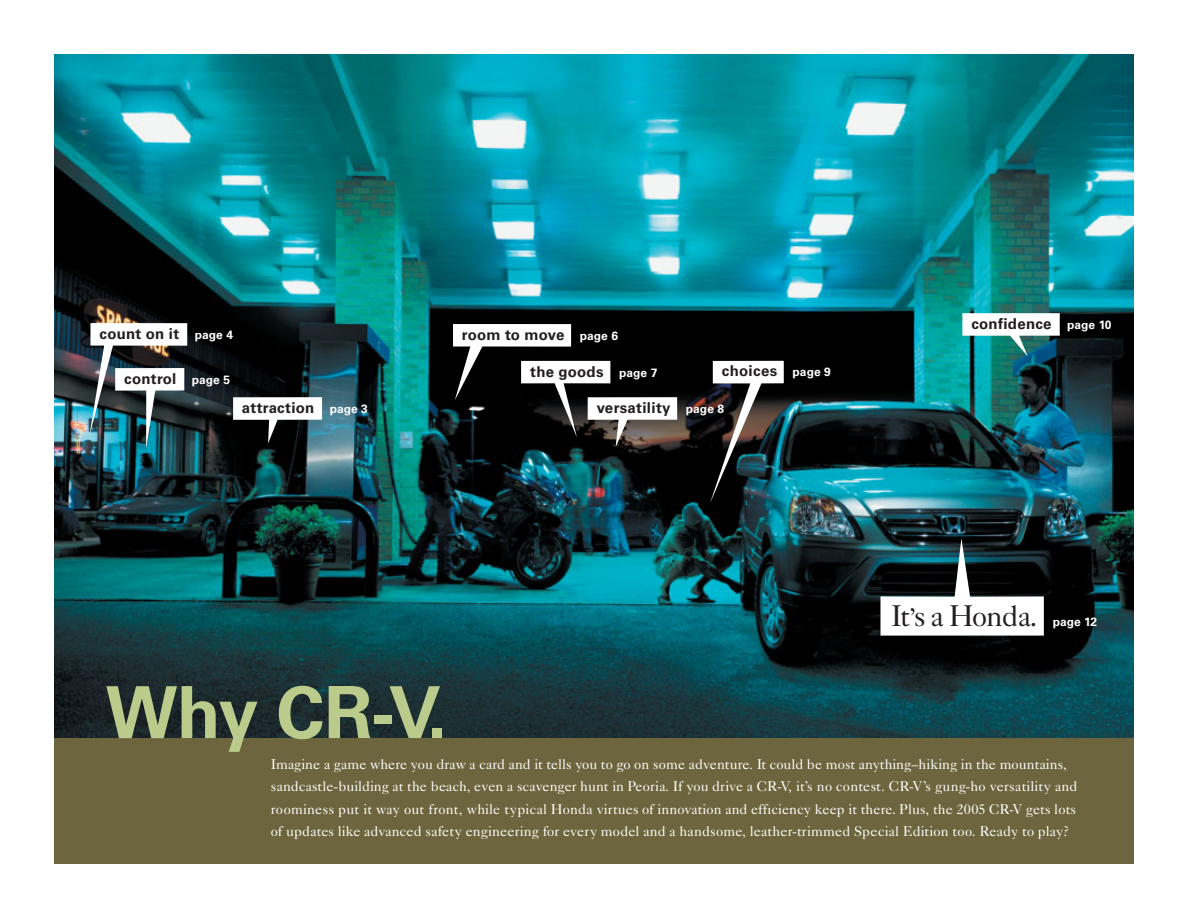
<style>
.page{position:relative;width:1188px;height:918px;background:#fff}
.page>*{position:absolute;margin:0;border:0;box-sizing:border-box;transform-origin:0 0}
.t1{font:700 72px "Univers";color:#bbcb8c}
.t2{font:30px "Caslon Five Forty";letter-spacing:-.035em;color:#231f1f}
.t3{font:700 15px "Univers";letter-spacing:.015em;color:#231f1f}
.t4{font:700 15px "Univers";letter-spacing:-.005em;color:#231f1f}
.t5{font:14.25px/22.5px "Caslon Five Forty";letter-spacing:.005em;color:#fff}
.t6{font:700 12px "Univers";letter-spacing:.005em;color:#fff}
.s1{font-size:12px;color:#fff}
.s2{font-size:27px}
</style>
<div class="page">
<img style="left:54px;top:54px;width:1080px;height:684px">
<svg style="left:880px;top:538px;width:164px;height:98px"></svg>
<div style="left:54px;top:738px;width:1080px;height:126px;background:#6c653d"></div>
<svg style="left:233px;top:397px;width:89px;height:47px"></svg>
<img style="left:89px;top:323px;width:98px;height:126px">
<svg style="left:962px;top:313px;width:98px;height:43px"></svg>
<img style="left:710px;top:361px;width:74px;height:142px">
<svg style="left:453px;top:324px;width:224px;height:123px"></svg>
<p class="t3" style="left:99px;top:328px;width:135px">count on it <span class="s1">page 4</span></p>
<p class="t4" style="left:462px;top:329px;width:158px">room to move <span class="s1">page 6</span></p>
<p class="t3" style="left:124px;top:373px;width:107px">control <span class="s1">page 5</span></p>
<p class="t3" style="left:530px;top:366px;width:129px">the goods <span class="s1">page 7</span></p>
<p class="t3" style="left:722px;top:365px;width:111px">choices <span class="s1">page 9</span></p>
<p class="t3" style="left:597px;top:403px;width:129px">versatility <span class="s1">page 8</span></p>
<p class="t3" style="left:242px;top:402px;width:128px">attraction <span class="s1">page 3</span></p>
<p class="t3" style="left:971px;top:318px;width:142px">confidence <span class="s1">page 10</span></p>
<h2 class="t2" style="left:891px;top:605px;width:148px">It<span class="s2">’</span>s a Honda.</h2>
<p class="t6" style="left:1053px;top:617px;width:46px">page 12</p>
<h1 class="t1" style="left:105px;top:686px;width:344px">Why CR-V.</h1>
<p class="t5" style="left:271px;top:754px;width:808px">Imagine a game where you draw a card and it tells you to go on some adventure. It could be most anything–hiking in the mountains, sandcastle-building at the beach, even a scavenger hunt in Peoria. If you drive a CR-V, it’s no contest. CR-V’s gung-ho versatility and roominess put it way out front, while typical Honda virtues of innovation and effıciency keep it there. Plus, the 2005 CR-V gets lots of updates like advanced safety engineering for every model and a handsome, leather-trimmed Special Edition too. Ready to play?</p>
</div>
